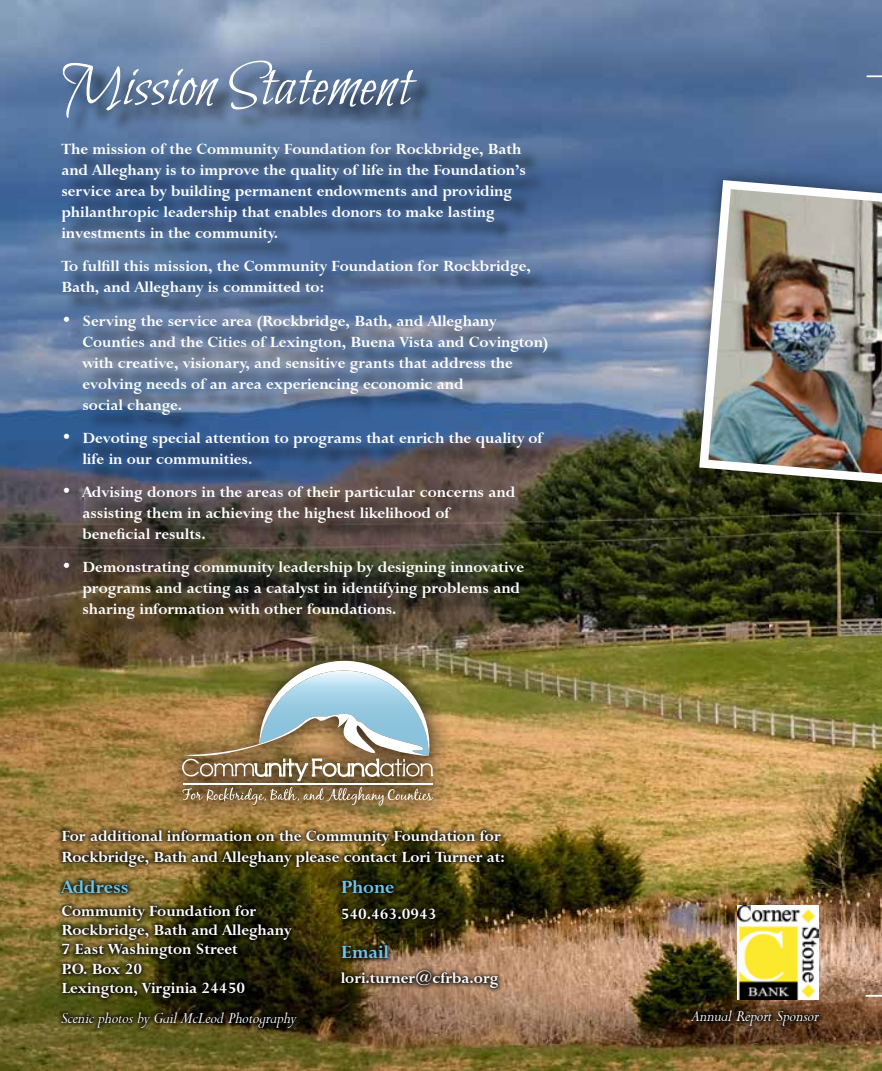
<style>
.page{position:relative;width:882px;height:1071px;background:#fff}
.page>*{position:absolute;margin:0;border:0;box-sizing:border-box;transform-origin:0 0}
.t1{font:63px "Bilbo Swash Caps";letter-spacing:.01em;color:#fff}
.t2{font:700 21px "Lapidary 333 BT";color:#6fc5e8}
.t3{font:700 17.5px/21px "Lapidary 333 BT";color:#fff}
.t4{font:italic 17.5px "Lapidary 333 BT";color:#fff}
</style>
<div class="page">
<img style="left:0;top:0;width:769px;height:1071px">
<div style="left:65px;top:147px;width:504px;height:494px;background:#000;opacity:.75"></div>
<div style="left:57px;top:825px;width:452px;height:47px;background:#000;opacity:.75"></div>
<div style="left:56px;top:1007px;width:246px;height:26px;background:#000;opacity:.75"></div>
<div style="left:55px;top:876px;width:242px;height:127px;background:#000;opacity:.75"></div>
<div style="left:336px;top:875px;width:167px;height:118px;background:#000;opacity:.75"></div>
<div style="left:66px;top:63px;width:372px;height:75px;background:#000;opacity:.75"></div>
<div style="left:160px;top:638px;width:295px;height:189px;background:#000;opacity:.75"></div>
<hr style="left:183px;top:783px;width:250px;height:2px;background:#fff">
<svg style="left:182px;top:787px;width:251px;height:19px;background:#937953"></svg>
<svg style="left:182px;top:660px;width:251px;height:121px;background:#9f997e"></svg>
<img style="left:769px;top:0;width:113px;height:1071px">
<svg style="left:867px;top:75px;width:15px;height:2px"></svg>
<svg style="left:866px;top:995px;width:16px;height:2px"></svg>
<img style="left:738px;top:906px;width:81px;height:93px">
<div style="left:686px;top:1005px;width:138px;height:26px;background:#000;opacity:.75"></div>
<div style="left:683px;top:164px;width:199px;height:352px;background:#000;opacity:.5"></div>
<img style="left:695px;top:176px;width:187px;height:329px">
<h1 class="t1" style="left:61px;top:50px;width:352px">Mission Statement</h1>
<p class="t3" style="left:61px;top:139px;width:466px">The mission of the Community Foundation for Rockbridge, Bath and Alleghany is to improve the quality of life in the Foundation’s service area by building permanent endowments and providing philanthropic leadership that enables donors to make lasting investments in the community.</p>
<p class="t3" style="left:61px;top:256px;width:471px">To fulfill this mission, the Community Foundation for Rockbridge,<br>Bath, and Alleghany is committed to:</p>
<p class="t3" style="left:82px;top:310px;width:468px;text-indent:-21px">• Serving the service area (Rockbridge, Bath, and Alleghany Counties and the Cities of Lexington, Buena Vista and Covington) with creative, visionary, and sensitive grants that address the evolving needs of an area experiencing economic and<br>social change.</p>
<p class="t3" style="left:82px;top:428px;width:462px;text-indent:-21px">• Devoting special attention to programs that enrich the quality of life in our communities.</p>
<p class="t3" style="left:82px;top:482px;width:434px;text-indent:-21px">• Advising donors in the areas of their particular concerns and assisting them in achieving the highest likelihood of beneficial results.</p>
<p class="t3" style="left:82px;top:557px;width:443px;text-indent:-21px">• Demonstrating community leadership by designing innovative programs and acting as a catalyst in identifying problems and sharing information with other foundations.</p>
<p class="t3" style="left:61px;top:826px;width:445px">For additional information on the Community Foundation for<br>Rockbridge, Bath and Alleghany please contact Lori Turner at:</p>
<p class="t2" style="left:61px;top:875px;width:69px">Address</p>
<p class="t3" style="left:61px;top:901px;width:231px;line-height:19.2px">Community Foundation for<br>Rockbridge, Bath and Alleghany<br>7 East Washington Street<br>P.O. Box 20<br>Lexington, Virginia 24450</p>
<p class="t4" style="left:61px;top:1008px;width:237px">Scenic photos by Gail McLeod Photography</p>
<p class="t2" style="left:341px;top:875px;width:55px">Phone</p>
<p class="t3" style="left:341px;top:904px;width:97px">540.463.0943</p>
<p class="t2" style="left:341px;top:940px;width:50px">Email</p>
<p class="t3" style="left:341px;top:968px;width:159px">lori.turner@cfrba.org</p>
<p class="t4" style="left:692px;top:1007px;width:128px">Annual Report Sponsor</p>
</div>
